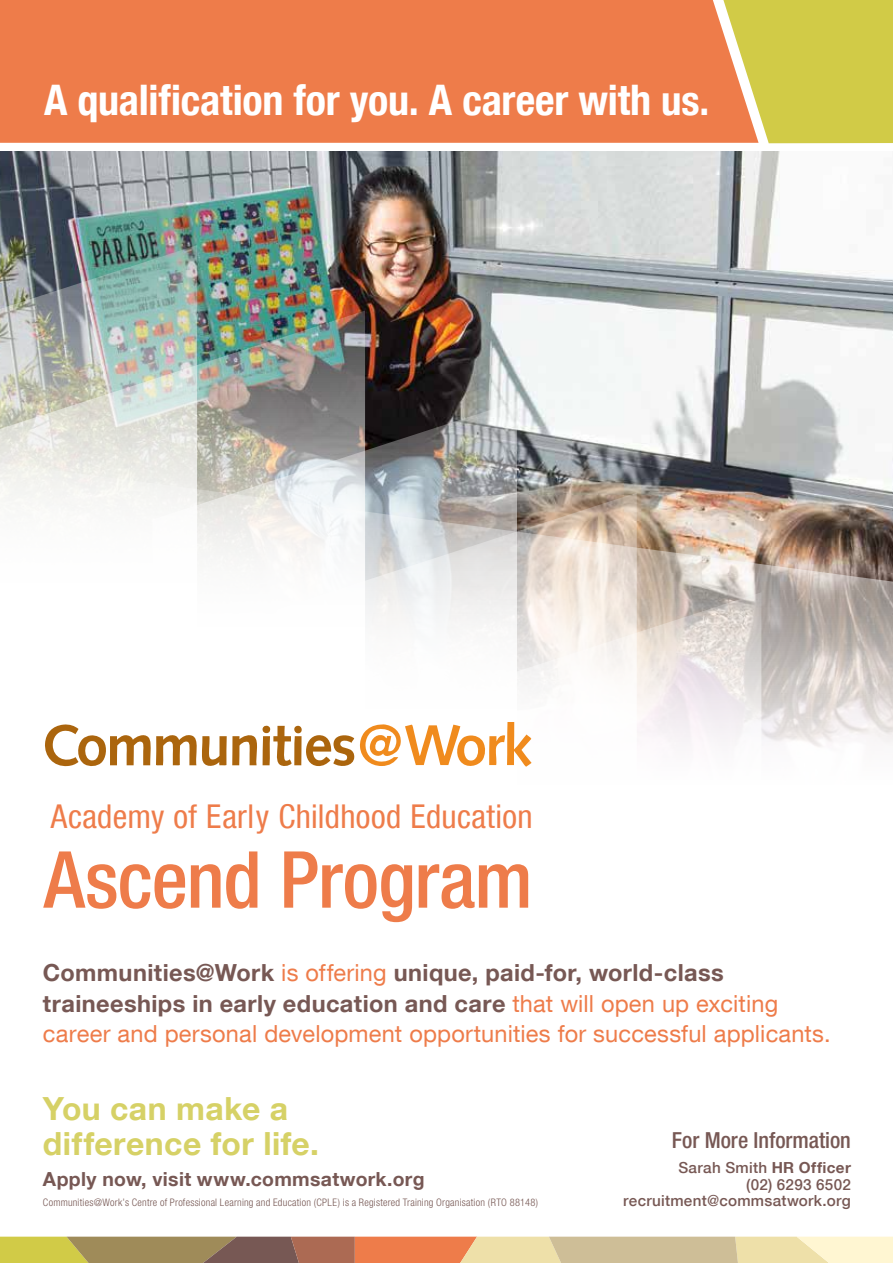
<style>
.page{position:relative;width:893px;height:1263px;background:#fff}
.page>*{position:absolute;margin:0;border:0;box-sizing:border-box;transform-origin:0 0}
.t1{font:500 condensed 78.75px "Helvetica Neue LT Com";letter-spacing:-.01em;color:#ee7c4a}
.t2{font:700 condensed 42.15px "Helvetica Neue LT Com";letter-spacing:-.005em;color:#fff}
.t3{font:condensed 32.85px "Helvetica Neue LT Com";letter-spacing:.01em;color:#ee7c4a}
.t4{font:700 31.8px/35.1px "Helvetica Neue LT Com";letter-spacing:.015em;color:#d6d166}
.t5{font:23.55px/30.5px "Helvetica Neue LT Com";letter-spacing:.01em;color:#ee7c4a}
.t6{font:500 condensed 22.2px "Helvetica Neue LT Com";color:#775854}
.t7{font:700 19.35px "Helvetica Neue LT Com";letter-spacing:.015em;color:#775854}
.t8{font:500 15.3px/16.8px "Helvetica Neue LT Com";letter-spacing:.02em;color:#775854;text-align:right}
.t9{font:300 condensed 10.35px "Helvetica Neue LT Com";letter-spacing:.025em;color:#775854}
.s1{font-size:40.8px}
.s2{font-weight:700;color:#775854}
.s3{font-weight:700}
</style>
<div class="page">
<div style="left:0;top:0;width:723px;height:143px;background:#ee7c4a"></div>
<img style="left:0;top:151px;width:893px;height:306px">
<img style="left:517px;top:457px;width:376px;height:290px">
<img style="left:0;top:245px;width:197px;height:66px">
<img style="left:0;top:311px;width:365px;height:195px">
<svg style="left:152px;top:401px;width:365px;height:159px"></svg>
<svg style="left:276px;top:493px;width:361px;height:266px"></svg>
<svg style="left:401px;top:592px;width:360px;height:167px;fill:#f8f5f5"></svg>
<svg style="left:360px;top:722px;width:172px;height:45px"></svg>
<svg style="left:45px;top:724px;width:309px;height:43px"></svg>
<svg style="left:723px;top:0;width:170px;height:143px;background:#d5c751"></svg>
<svg style="left:0;top:1236px;width:893px;height:27px;background:#ccad7e"></svg>
<h2 class="t2" style="left:44px;top:75px;width:667px">A qualification for you. A career with <span class="s1">us.</span></h2>
<h3 class="t3" style="left:51px;top:796px;width:483px">Academy of Early Childhood Education</h3>
<h1 class="t1" style="left:44px;top:833px;width:490px">Ascend Program</h1>
<p class="t5" style="left:43px;top:957px;width:789px"><span class="s2">Communities@Work</span> is offering <span class="s2">unique, paid-for, world-class traineeships in early education and care</span> that will open up exciting career and personal development opportunities for successful applicants.</p>
<h3 class="t4" style="left:43px;top:1090px;width:277px">You can make a difference for life.</h3>
<p class="t7" style="left:43px;top:1167px;width:383px">Apply now, visit www.commsatwork.org</p>
<p class="t9" style="left:43px;top:1196px;width:497px">Communities@Work’s Centre of Professional Learning and Education (CPLE) is a Registered Training Organisation (RTO 88148)</p>
<p class="t6" style="left:672px;top:1127px;width:181px">For More Information</p>
<p class="t8" style="left:623px;top:1159px;width:229px">Sarah Smith <span class="s3">HR Officer<br></span>(02) 6293 6502 recruitment@commsatwork.org</p>
</div>
